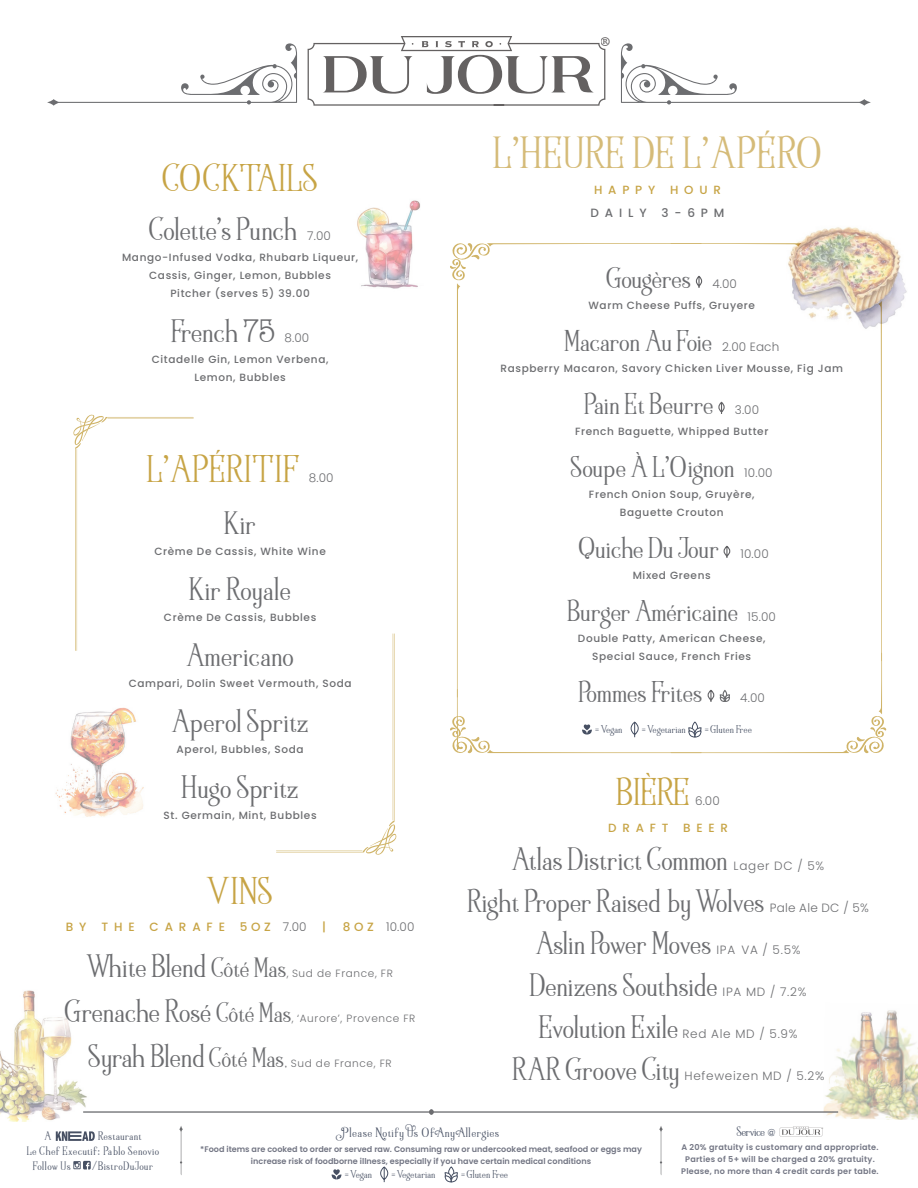
<style>
.page{position:relative;width:918px;height:1188px;background:#fff}
.page>*{position:absolute;margin:0;border:0;box-sizing:border-box;transform-origin:0 0}
.t1{font:49.2px "Trajan Pro";color:#211d1e}
.t2{font:31.5px "Wallington Pro";letter-spacing:.03em;color:#d5bb78}
.t3{font:27px "Wallington Pro";letter-spacing:.04em;color:#c7a445}
.t4{font:22.65px/42px "Wallington Pro";letter-spacing:.03em;color:#6c6d70;text-align:center}
.t5{font:21px "Wallington Pro";letter-spacing:.03em;color:#6c6d70}
.t6{font:300 12px "Poppins";letter-spacing:.06em;color:#6c6d70}
.t7{font:500 12px "Poppins";letter-spacing:.49em;color:#c7a445}
.t8{font:500 12px "Poppins";letter-spacing:.49em;color:#6c6d70}
.t9{font:500 11.85px "Poppins";letter-spacing:.49em;color:#c7a445}
.t10{font:500 10.5px/18px "Poppins";letter-spacing:.06em;color:#6c6d70;text-align:center}
.t11{font:300 10.5px "Poppins";letter-spacing:.06em;color:#6c6d70}
.t12{font:9.45px "Wallington Crafters";letter-spacing:.1em;color:#475063}
.t13{font:9.45px "Wallington Pro";letter-spacing:-.005em;color:#475063}
.t14{font:8.55px "Wallington Pro";letter-spacing:.09em;color:#475063}
.t15{font:600 8.1px/12.1px "Poppins";color:#727583;text-align:center}
.t16{font:600 8.1px/12.1px "Poppins";letter-spacing:.03em;color:#727583;text-align:center}
.t17{font:7.95px "Wallington Pro";letter-spacing:.06em;color:#475063}
.t18{font:7.05px "Trajan Pro";color:#211d1e}
.s1{font-family:"Poppins";font-weight:300;font-size:12px}
.s2{font-weight:300;color:#6c6d70}
.s3{font-weight:500;color:#c7a445}
.s4{font-family:"Wallington Pro";font-weight:400;font-size:22.65px}
.s5{font-family:"Wallington Pro";font-weight:400;font-size:19.5px}
.s6{font-family:"Wallington Pro";font-weight:400;font-size:13.5px}
.s7{font-family:"Century Gothic"}
</style>
<div class="page">
<svg style="left:73px;top:415px;width:121px;height:236px"></svg>
<svg style="left:276px;top:633px;width:120px;height:222px"></svg>
<img style="left:55px;top:707px;width:89px;height:110px">
<img style="left:357px;top:200px;width:63px;height:89px">
<svg style="left:47px;top:43px;width:250px;height:63px"></svg>
<svg style="left:621px;top:43px;width:250px;height:63px"></svg>
<svg style="left:308px;top:36px;width:297px;height:70px"></svg>
<img style="left:0;top:990px;width:98px;height:131px">
<img style="left:823px;top:1010px;width:95px;height:110px">
<img style="left:798px;top:227px;width:109px;height:96px">
<svg style="left:429px;top:1109px;width:5px;height:6px"></svg>
<svg style="left:450px;top:242px;width:436px;height:512px"></svg>
<svg style="left:179px;top:1126px;width:4px;height:49px"></svg>
<svg style="left:659px;top:1126px;width:4px;height:49px"></svg>
<svg style="left:332px;top:1169px;width:9px;height:10px"></svg>
<svg style="left:380px;top:1166px;width:8px;height:17px"></svg>
<div style="left:448px;top:1167px;width:6px;height:11px;border:1px solid #475063;border-radius:50%"></div>
<svg style="left:445px;top:1172px;width:13px;height:10px"></svg>
<svg style="left:73px;top:1161px;width:18px;height:9px"></svg>
<svg style="left:56px;top:1131px;width:39px;height:10px"></svg>
<svg style="left:780px;top:1127px;width:42px;height:10px"></svg>
<h3 class="t3" style="left:163px;top:165px;width:157px">COCKTAILS</h3>
<h3 class="t4" style="left:149px;top:211px;width:183px">Colette’s Punch <span class="s1">7.00</span></h3>
<p class="t10" style="left:122px;top:248px;width:238px">Mango-Infused Vodka, Rhubarb Liqueur,<br>Cassis, Ginger, Lemon, Bubbles<br>Pitcher (serves 5) 39.00</p>
<h3 class="t4" style="left:171px;top:313px;width:140px">French 75 <span class="s1">8.00</span></h3>
<p class="t10" style="left:152px;top:350px;width:178px">Citadelle Gin, Lemon Verbena,<br>Lemon, Bubbles</p>
<h3 class="t3" style="left:147px;top:457px;width:155px">L’APÉRITIF</h3>
<p class="t6" style="left:309px;top:471px;width:26px">8.00</p>
<h3 class="t4" style="left:225px;top:505px;width:32px">Kir</h3>
<p class="t10" style="left:154px;top:542px;width:173px">Crème De Cassis, White Wine</p>
<h3 class="t4" style="left:190px;top:571px;width:102px">Kir Royale</h3>
<p class="t10" style="left:164px;top:608px;width:154px">Crème De Cassis, Bubbles</p>
<h3 class="t4" style="left:187px;top:637px;width:108px">Americano</h3>
<p class="t10" style="left:129px;top:674px;width:224px">Campari, Dolin Sweet Vermouth, Soda</p>
<h3 class="t4" style="left:172px;top:703px;width:138px">Aperol Spritz</h3>
<p class="t10" style="left:177px;top:740px;width:129px">Aperol, Bubbles, Soda</p>
<h3 class="t4" style="left:182px;top:769px;width:118px">Hugo Spritz</h3>
<p class="t10" style="left:164px;top:806px;width:154px">St. Germain, Mint, Bubbles</p>
<h3 class="t3" style="left:208px;top:879px;width:67px">VINS</h3>
<p class="t7" style="left:66px;top:920px;width:242px">BY THE CARAFE 5OZ <span class="s2">7.00</span></p>
<p class="t7" style="left:322px;top:920px;width:5px">|</p>
<p class="t6" style="left:343px;top:920px;width:73px"><span class="s3">8 O Z</span> 10.00</p>
<p class="t11" style="left:87px;top:967px;width:307px"><span class="s4">White Blend</span> <span class="s5">Côté Mas</span>, Sud de France, FR</p>
<p class="t11" style="left:65px;top:1012px;width:352px"><span class="s4">Grenache Rosé</span> <span class="s5">Côté Mas</span>, ‘Aurore’, Provence FR</p>
<p class="t11" style="left:89px;top:1057px;width:305px"><span class="s4">Syrah Blend</span> <span class="s5">Côté Mas</span><span class="s6">,</span> Sud de France, FR</p>
<h1 class="t1" style="left:601px;top:26px;width:12px">®</h1>
<h2 class="t2" style="left:493px;top:139px;width:330px">L’HEURE DE L’APÉRO</h2>
<p class="t9" style="left:594px;top:183px;width:128px">HAPPY HOUR</p>
<p class="t8" style="left:590px;top:206px;width:136px">DAILY 3-6PM</p>
<h3 class="t5" style="left:606px;top:268px;width:132px">Gougères <span class="s1">4.00</span></h3>
<p class="t10" style="left:588px;top:296px;width:168px">Warm Cheese Puffs, Gruyere</p>
<h3 class="t5" style="left:564px;top:331px;width:217px">Macaron Au Foie <span class="s1">2.00 Each</span></h3>
<p class="t10" style="left:500px;top:359px;width:344px">Raspberry Macaron, Savory Chicken Liver Mousse, Fig Jam</p>
<h3 class="t5" style="left:584px;top:394px;width:176px">Pain Et Beurre <span class="s1">3.00</span></h3>
<p class="t10" style="left:575px;top:422px;width:195px">French Baguette, Whipped Butter</p>
<h3 class="t5" style="left:571px;top:457px;width:203px">Soupe À L’Oignon <span class="s1">10.00</span></h3>
<p class="t10" style="left:589px;top:485px;width:167px">French Onion Soup, Gruyère,<br>Baguette Crouton</p>
<h3 class="t5" style="left:579px;top:538px;width:191px">Quiche Du Jour <span class="s1">10.00</span></h3>
<p class="t10" style="left:633px;top:566px;width:80px">Mixed Greens</p>
<h3 class="t5" style="left:568px;top:601px;width:210px">Burger Américaine <span class="s1">15.00</span></h3>
<p class="t10" style="left:578px;top:629px;width:189px">Double Patty, American Cheese,<br>Special Sauce, French Fries</p>
<h3 class="t5" style="left:579px;top:682px;width:125px">Pommes Frites</h3>
<p class="t6" style="left:740px;top:691px;width:26px">4.00</p>
<p class="t17" style="left:595px;top:726px;width:28px"><sup>=</sup> Vegan</p>
<p class="t17" style="left:642px;top:726px;width:45px"><sup>=</sup> Vegetarian</p>
<p class="t17" style="left:705px;top:726px;width:48px"><sup>=</sup> Gluten Free</p>
<h3 class="t3" style="left:616px;top:780px;width:75px">BIÈRE</h3>
<p class="t6" style="left:695px;top:794px;width:26px">6.00</p>
<p class="t9" style="left:608px;top:821px;width:121px">DRAFT BEER</p>
<h3 class="t4" style="left:467px;top:841px;width:403px">Atlas District Common <span class="s1">Lager DC / 5%<br></span>Right Proper Raised by Wolves <span class="s1">Pale Ale DC / 5% </span>Aslin Power Moves <span class="s1">IPA VA / 5.5%<br></span>Denizens Southside <span class="s1">IPA MD / 7.2%<br></span>Evolution Exile <span class="s1">Red Ale MD / 5.9%</span></h3>
<p class="t6" style="left:512px;top:1069px;width:313px"><span class="s4">RAR Groove City</span> Hefeweizen MD / 5.2%</p>
<p class="t14" style="left:44px;top:1132px;width:8px">A</p>
<p class="t14" style="left:98px;top:1132px;width:45px">Restaurant</p>
<p class="t14" style="left:27px;top:1147px;width:134px">Le Chef Executif: Pablo Senovio</p>
<p class="t14" style="left:33px;top:1162px;width:39px">Follow Us</p>
<p class="t14" style="left:92px;top:1162px;width:62px">/BistroDuJour</p>
<p class="t12" style="left:343px;top:1129px;width:158px">Please Notify Us Of Any Allergies</p>
<p class="t15" style="left:200px;top:1143px;width:443px">*Food items are cooked to order or served raw. Consuming raw or undercooked meat, seafood or eggs may increase risk of foodborne illness, especially if you have certain medical conditions</p>
<p class="t17" style="left:345px;top:1171px;width:28px"><sup>=</sup> Vegan</p>
<p class="t17" style="left:391px;top:1171px;width:45px"><sup>=</sup> Vegetarian</p>
<p class="t17" style="left:461px;top:1171px;width:48px"><sup>=</sup> Gluten Free</p>
<p class="t13" style="left:737px;top:1127px;width:41px">Service <span class="s7">@</span></p>
<p class="t18" style="left:822px;top:1126px;width:3px">®</p>
<p class="t16" style="left:681px;top:1141px;width:199px">A 20% gratuity is customary and appropriate.<br>Parties of 5+ will be charged a 20% gratuity.<br>Please, no more than 4 credit cards per table.</p>
</div>
